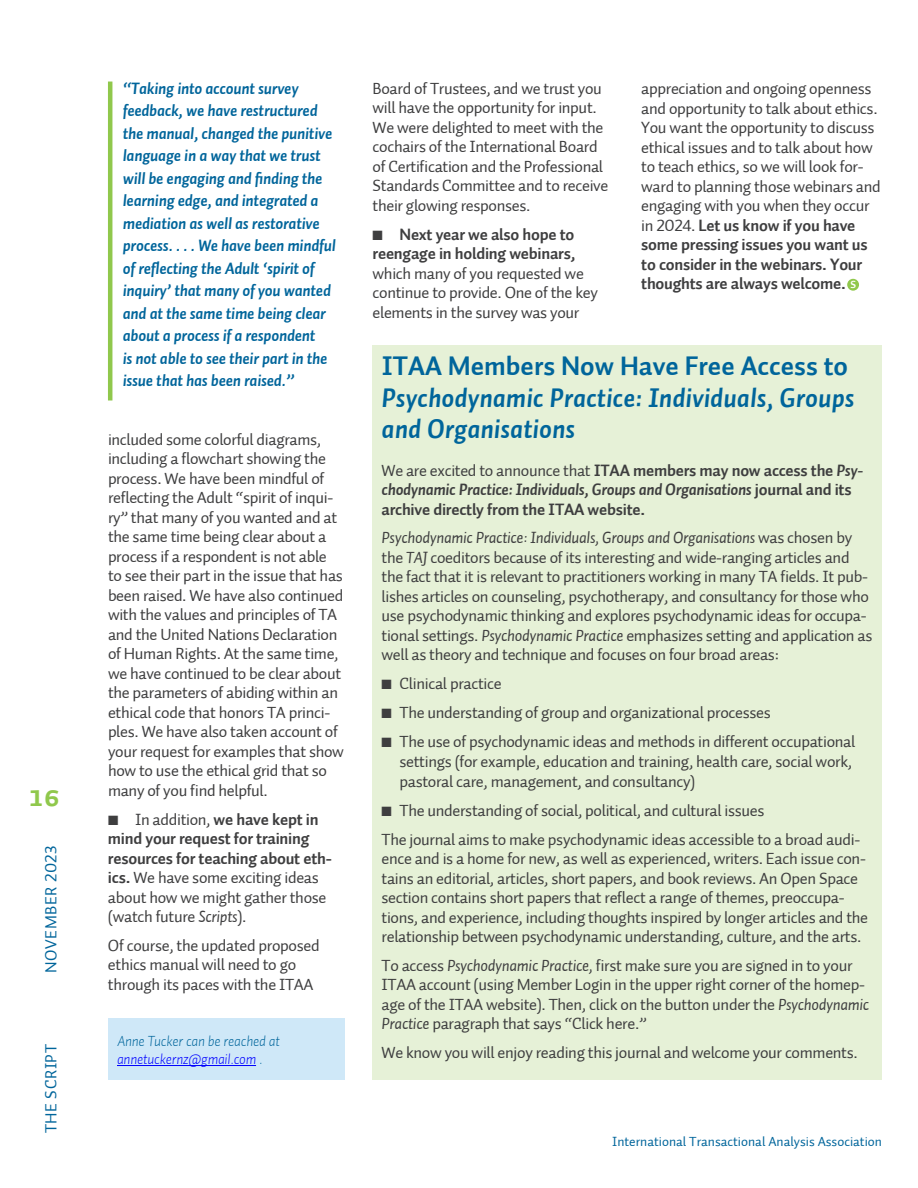
<style>
.page{position:relative;width:918px;height:1188px;background:#fff}
.page>*{position:absolute;margin:0;border:0;box-sizing:border-box;transform-origin:0 0}
.t1{font:30px "Auto 3 Bold Sm Cp";color:#90c84c}
.HD_1a{font:27px/31.5px "Auto 1 Bold Italic LF";color:#00659b}
.basic_body_text{font:16.5px/19.5px "Auto 2 Regular LF";letter-spacing:-.02em;color:#3e3e3f}
.Pullquote{font:16.5px/22.5px "Auto 1 Bold Italic LF";letter-spacing:-.015em;color:#00659b}
.basic_body_text-2{font:16.5px/19.5px "Auto 2 Bold LF";letter-spacing:-.015em;color:#3e3e3f}
.footer_SCRIPT{font:16.5px "Auto 1 Regular LF";letter-spacing:.03em;color:#00659b}
.writer_bio{font:15px/18px "Auto 1 Light Italic LF";letter-spacing:-.015em;color:#00659b}
.t2{font:13.5px "Auto 2 Regular LF";color:#00659b}
.s1{font-family:"Auto 2 Bold LF"}
.s2{font-family:"Auto 1 Italic LF"}
.s3{color:#00f}
.s4{font-family:"Auto 2 Regular LF"}
.s5{font-family:"Auto 1 Bold Italic LF"}
</style>
<div class="page">
<div style="left:847px;top:279px;width:12px;height:12px;background:#90c84c;border-radius:50%"></div>
<div style="left:108px;top:1019px;width:236px;height:61px;background:#cfe8f8"></div>
<hr style="left:117px;top:1065px;width:139px;height:1px;background:#00f">
<hr style="left:108px;top:82px;width:4px;height:318px;background:#90c84c">
<div style="left:373px;top:346px;width:509px;height:734px;background:#e6f1d7"></div>
<h1 class="t1" style="left:28px;top:779px;width:33px">16</h1>
<p class="footer_SCRIPT" style="left:41px;top:973px;width:129px;rotate:-90deg">NOVEMBER 2023</p>
<p class="footer_SCRIPT" style="left:41px;top:1133px;width:91px;rotate:-90deg">THE SCRIPT</p>
<p class="Pullquote" style="left:123px;top:77px;width:215px">“Taking into account survey feedback, we have restructured the manual, changed the punitive language in a way that we trust will be engaging and finding the learning edge, and integrated a mediation as well as restorative process. . . . We have been mindful of reflecting the Adult ‘spirit of inquiry’ that many of you wanted and at the same time being clear about a process if a respondent<br>is not able to see their part in the issue that has been raised.”</p>
<p class="basic_body_text" style="left:108px;top:430px;width:238px">included some colorful diagrams, including a flowchart showing the process. We have been mindful of reflecting the Adult “spirit of inqui&shy;ry” that many of you wanted and at the same time being clear about a process if a respondent is not able to see their part in the issue that has been raised. We have also continued with the values and principles of TA and the United Nations Declaration of Human Rights. At the same time, we have continued to be clear about the parameters of abiding within an ethical code that honors TA princi&shy;ples. We have also taken account of your request for examples that show how to use the ethical grid that so many of you find helpful.</p>
<p class="basic_body_text" style="left:108px;top:810px;width:225px">■ In addition, <span class="s1">we have kept in mind your request for training resources for teaching about eth&shy;ics.</span> We have some exciting ideas about how we might gather those (watch future <span class="s2">Scripts</span>).</p>
<p class="basic_body_text" style="left:108px;top:936px;width:213px">Of course, the updated proposed ethics manual will need to go through its paces with the ITAA</p>
<p class="writer_bio" style="left:117px;top:1032px;width:165px">Anne Tucker can be reached at <span class="s3">annetuckernz@gmail.com</span> .</p>
<p class="basic_body_text" style="left:373px;top:79px;width:237px">Board of Trustees, and we trust you will have the opportunity for input.<br>We were delighted to meet with the cochairs of the International Board of Certification and the Professional Standards Committee and to receive their glowing responses.</p>
<p class="basic_body_text" style="left:373px;top:225px;width:227px">■ <span class="s1">Next year we also hope to reengage in holding webinars, </span>which many of you requested we continue to provide. One of the key elements in the survey was your</p>
<p class="basic_body_text" style="left:641px;top:79px;width:241px">appreciation and ongoing openness and opportunity to talk about ethics.<br>You want the opportunity to discuss ethical issues and to talk about how to teach ethics, so we will look for&shy;ward to planning those webinars and engaging with you when they occur in 2024. <span class="s1">Let us know if you have some pressing issues you want us to consider in the webinars. Your thoughts are always welcome.</span></p>
<p class="HD_1a" style="left:382px;top:351px;width:474px"><span class="s1">ITAA Members Now Have Free Access to<br></span>Psychodynamic Practice: Individuals, Groups and Organisations</p>
<p class="basic_body_text-2" style="left:382px;top:461px;width:483px"><span class="s4">We are excited to announce that</span> ITAA members may now access the <span class="s5">Psy&shy;chodynamic Practice: Individuals, Groups and Organisations</span> journal and its archive directly from the ITAA website.</p>
<p class="basic_body_text" style="left:382px;top:528px;width:492px"><span class="s2">Psychodynamic Practice: Individuals, Groups and Organisations</span> was chosen by the <span class="s2">TAJ</span> coeditors because of its interesting and wide-ranging articles and the fact that it is relevant to practitioners working in many TA fields. It pub&shy;lishes articles on counseling, psychotherapy, and consultancy for those who use psychodynamic thinking and explores psychodynamic ideas for occupa&shy;tional settings. <span class="s2">Psychodynamic Practice</span> emphasizes setting and application as well as theory and technique and focuses on four broad areas:</p>
<p class="basic_body_text" style="left:382px;top:674px;width:122px">■ Clinical practice</p>
<p class="basic_body_text" style="left:382px;top:703px;width:391px">■ The understanding of group and organizational processes</p>
<p class="basic_body_text" style="left:400px;top:732px;width:457px;text-indent:-18px">■ The use of psychodynamic ideas and methods in different occupational settings (for example, education and training, health care, social work, pastoral care, management, and consultancy)</p>
<p class="basic_body_text" style="left:382px;top:801px;width:384px">■ The understanding of social, political, and cultural issues</p>
<p class="basic_body_text" style="left:382px;top:829px;width:488px">The journal aims to make psychodynamic ideas accessible to a broad audi&shy;ence and is a home for new, as well as experienced, writers. Each issue con&shy;tains an editorial, articles, short papers, and book reviews. An Open Space section contains short papers that reflect a range of themes, preoccupa&shy;tions, and experience, including thoughts inspired by longer articles and the relationship between psychodynamic understanding, culture, and the arts.</p>
<p class="basic_body_text" style="left:382px;top:955px;width:489px">To access <span class="s2">Psychodynamic Practice,</span> first make sure you are signed in to your ITAA account (using Member Login in the upper right corner of the homep&shy;age of the ITAA website). Then, click on the button under the <span class="s2">Psychodynamic Practice</span> paragraph that says “Click here.”</p>
<p class="basic_body_text" style="left:382px;top:1042px;width:478px">We know you will enjoy reading this journal and welcome your comments.</p>
<p class="t2" style="left:612px;top:1133px;width:271px">International Transactional Analysis Association</p>
</div>
